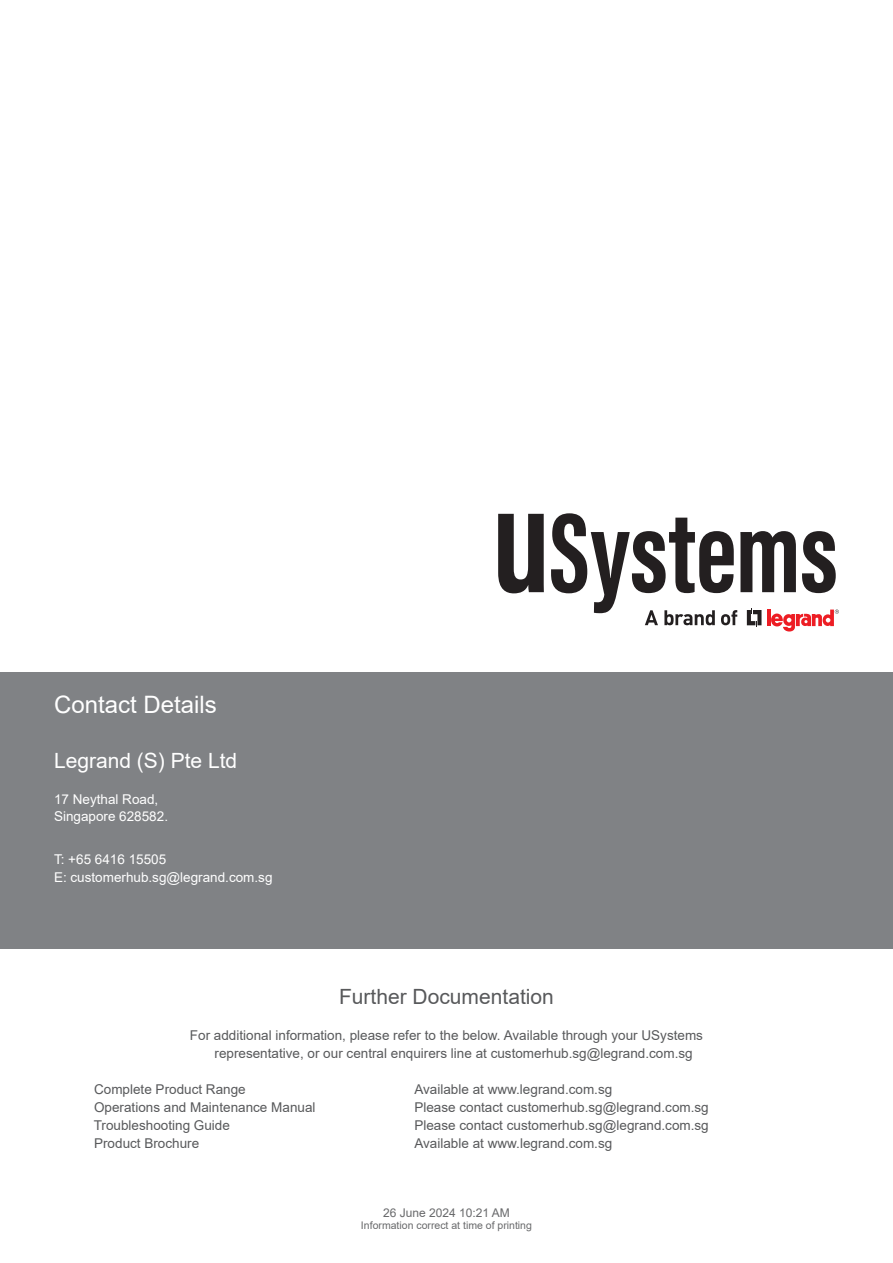
<style>
.page{position:relative;width:893px;height:1263px;background:#fff}
.page>*{position:absolute;margin:0;border:0;box-sizing:border-box;transform-origin:0 0}
.t1{font:24px "Arial";color:#fff}
.t2{font:21px "Arial";color:#58595b}
.t3{font:21px "Arial";color:#fff}
.t4{font:13.5px/18px "Arial";color:#58595b}
.t5{font:13.5px/18px "Arial";color:#fff}
.t6{font:12px "Arial";color:#58595b}
.t7{font:10.5px "Arial";color:#58595b}
</style>
<div class="page">
<svg style="left:498px;top:514px;width:46px;height:79px"></svg>
<svg style="left:551px;top:513px;width:288px;height:118px"></svg>
<div style="left:0;top:672px;width:893px;height:276px;background:#808285"></div>
<h1 class="t1" style="left:54px;top:688px;width:164px">Contact Details</h1>
<h2 class="t3" style="left:54px;top:747px;width:185px">Legrand (S) Pte Ltd</h2>
<p class="t5" style="left:54px;top:791px;width:116px;line-height:16.2px">17 Neythal Road,<br>Singapore 628582.</p>
<p class="t5" style="left:54px;top:851px;width:220px">T: +65 6416 15505<br>E: customerhub.sg@legrand.com.sg</p>
<h2 class="t2" style="left:339px;top:982px;width:216px">Further Documentation</h2>
<p class="t4" style="left:214px;top:1026px;width:490px;text-indent:-25px">For additional information, please refer to the below. Available through your USystems representative, or our central enquirers line at customerhub.sg@legrand.com.sg</p>
<p class="t4" style="left:94px;top:1080px;width:153px">Complete Product Range</p>
<p class="t4" style="left:414px;top:1080px;width:199px">Available at www.legrand.com.sg</p>
<p class="t4" style="left:94px;top:1098px;width:223px">Operations and Maintenance Manual</p>
<p class="t4" style="left:414px;top:1098px;width:296px">Please contact customerhub.sg@legrand.com.sg</p>
<p class="t4" style="left:94px;top:1116px;width:138px">Troubleshooting Guide</p>
<p class="t4" style="left:414px;top:1116px;width:296px">Please contact customerhub.sg@legrand.com.sg</p>
<p class="t4" style="left:94px;top:1134px;width:107px">Product Brochure</p>
<p class="t4" style="left:414px;top:1134px;width:199px">Available at www.legrand.com.sg</p>
<p class="t6" style="left:383px;top:1205px;width:128px">26 June 2024 10:21 AM</p>
<p class="t7" style="left:361px;top:1217px;width:172px">Information correct at time of printing</p>
</div>
